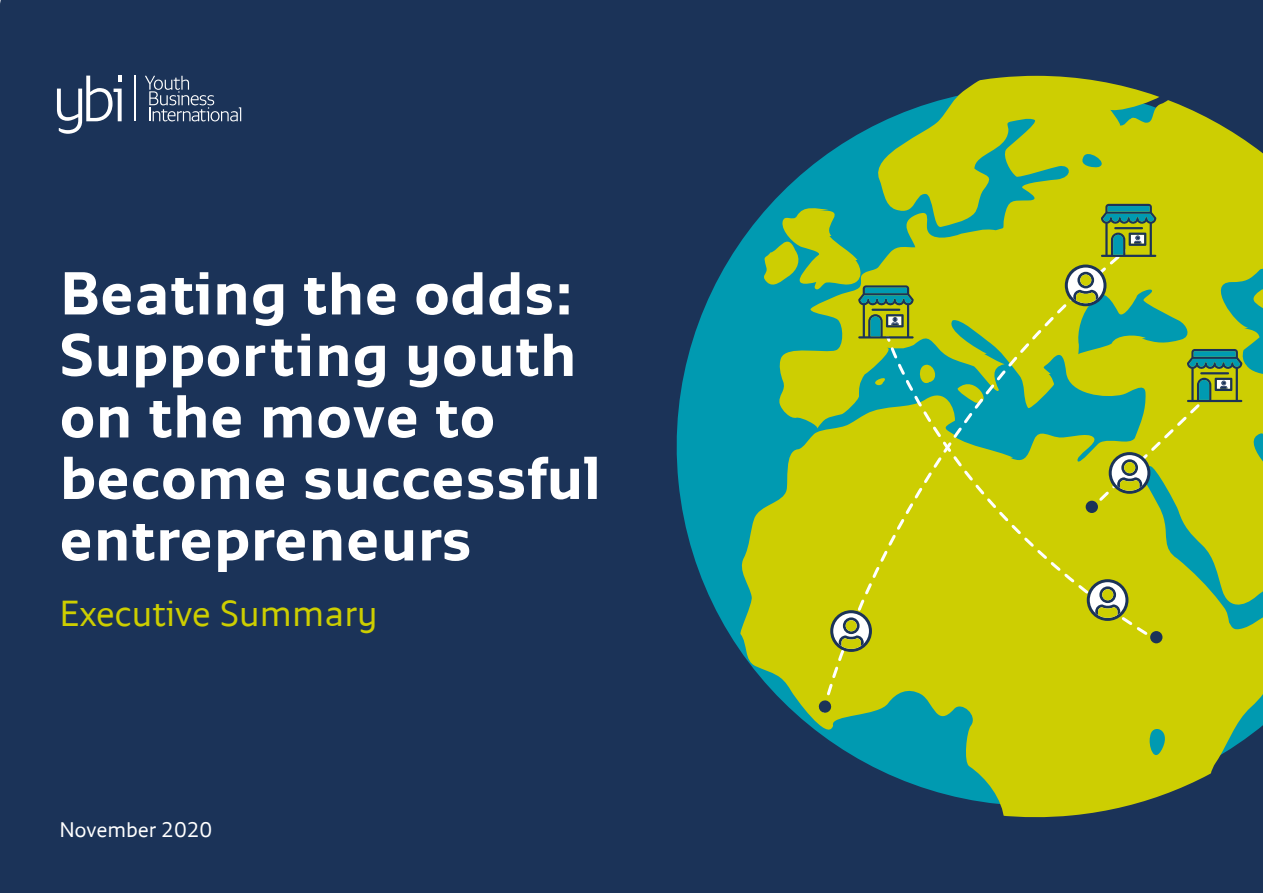
<style>
.page{position:relative;width:1263px;height:893px;background:#1b3358}
.page>*{position:absolute;margin:0;border:0;box-sizing:border-box;transform-origin:0 0}
.t1{font:700 60px/61.5px "Monitor";color:#fff}
.t2{font:36px "Monitor Pro Normal";color:#cdce00}
.t3{font:21px "Monitor Pro Normal";color:#fff}
</style>
<div class="page">
<svg style="left:659px;top:69px;width:604px;height:755px;background:#125273"></svg>
<svg style="left:737px;top:76px;width:526px;height:759px;background:#769c3b"></svg>
<div style="left:647px;top:76px;width:67px;height:159px;background:#1b3358"></div>
<svg style="left:1257px;top:829px;width:6px;height:6px"></svg>
<div style="left:1150px;top:631px;width:12px;height:12px;background:#1b3358;border-radius:50%"></div>
<svg style="left:821px;top:244px;width:312px;height:470px;background:#bdc910"></svg>
<svg style="left:883px;top:329px;width:271px;height:311px;background:#a5c427"></svg>
<div style="left:1086px;top:501px;width:12px;height:12px;background:#1b3358;border-radius:50%"></div>
<svg style="left:818px;top:700px;width:14px;height:13px"></svg>
<svg style="left:1101px;top:204px;width:55px;height:53px;background:#618f4f"></svg>
<svg style="left:760px;top:204px;width:154px;height:134px;background:#57ab64"></svg>
<svg style="left:832px;top:612px;width:38px;height:38px"></svg>
<div style="left:830px;top:610px;width:42px;height:42px;border:3px solid #1b3358;border-radius:50%"></div>
<svg style="left:839px;top:617px;width:25px;height:32px"></svg>
<div style="left:846px;top:620px;width:11px;height:11px;background:#cdce02;border-radius:50%"></div>
<svg style="left:1066px;top:266px;width:39px;height:39px"></svg>
<div style="left:1065px;top:265px;width:41px;height:41px;border:3px solid #1b3358;border-radius:50%"></div>
<svg style="left:1073px;top:272px;width:25px;height:31px"></svg>
<div style="left:1080px;top:275px;width:11px;height:11px;background:#cdce02;border-radius:50%"></div>
<svg style="left:1096px;top:349px;width:146px;height:155px;background:#a3bc2a"></svg>
<div style="left:1124px;top:462px;width:11px;height:11px;background:#cdce02;border-radius:50%"></div>
<svg style="left:1088px;top:581px;width:39px;height:38px"></svg>
<div style="left:1087px;top:579px;width:41px;height:42px;border:3px solid #1b3358;border-radius:50%"></div>
<svg style="left:1095px;top:586px;width:25px;height:32px"></svg>
<div style="left:1102px;top:589px;width:11px;height:11px;background:#cdce02;border-radius:50%"></div>
<hr style="left:134px;top:76px;width:1px;height:45px;background:#fff">
<svg style="left:57px;top:76px;width:65px;height:58px"></svg>
<svg style="left:145px;top:76px;width:96px;height:45px;background:#3f5372"></svg>
<p class="t1" style="left:60px;top:260px;width:543px">Beating the odds:<br>Supporting youth on the move to become successful entrepreneurs</p>
<p class="t2" style="left:60px;top:592px;width:320px">Executive Summary</p>
<p class="t3" style="left:60px;top:817px;width:154px">November 2020</p>
</div>
